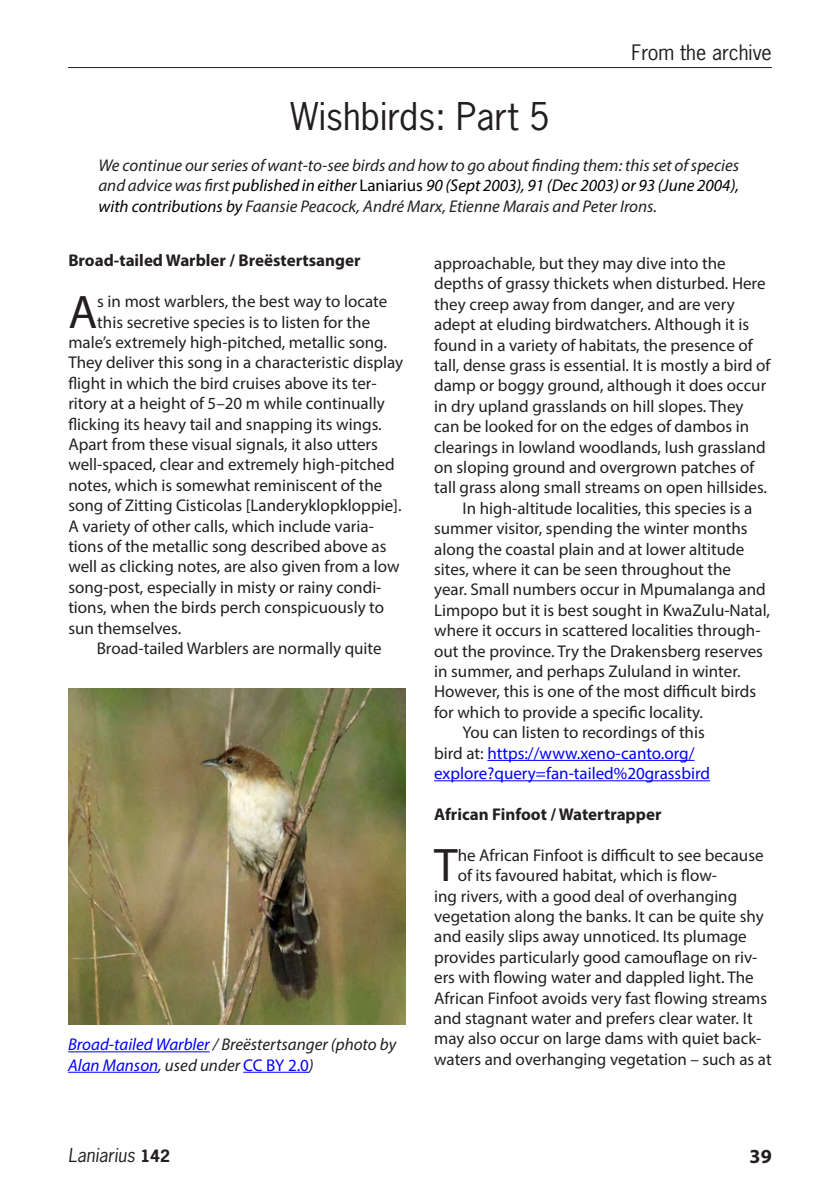
<style>
.page{position:relative;width:840px;height:1191px;background:#fff}
.page>*{position:absolute;margin:0;border:0;box-sizing:border-box;transform-origin:0 0}
.drop_cap_body_text{font:47.2px "Myriad Pro";color:#231f20}
.headline{font:36px "News Gothic Std";color:#231f20}
.author{font:20px "News Gothic Std";color:#231f20}
.t1{font:700 20px "Myriad Pro";color:#231f20}
.t2{font:italic 18px "News Gothic Std";color:#231f20}
.drop_cap_body_text-2{font:17px "Myriad Pro";color:#231f20}
.body_text_new{font:17px/20.4px "Myriad Pro";color:#231f20}
.body_text_no_indent{font:italic 17px/20.4px "Myriad Pro";color:#231f20;text-align:justify}
.body_text_new-2{font:17px/20.4px "Myriad Pro";color:#00f}
.bold{font:700 17px "Myriad Pro";color:#231f20}
.s1{color:#000}
.s2{font-style:normal;color:#000}
.s3{color:#231f20}
.s4{color:#00f}
.s5{font-style:normal;color:#00f}
.s6{font-weight:700;font-style:normal;font-size:16px}
</style>
<div class="page">
<hr style="left:68px;top:67px;width:703px;height:1px;background:#231f20">
<hr style="left:487px;top:760px;width:207px;height:1px;background:#00f">
<hr style="left:434px;top:780px;width:275px;height:1px;background:#00f">
<img style="left:68px;top:688px;width:337px;height:336px">
<hr style="left:68px;top:1051px;width:141px;height:1px;background:#00f">
<hr style="left:68px;top:1071px;width:90px;height:1px;background:#00f">
<hr style="left:243px;top:1071px;width:66px;height:1px;background:#00f">
<p class="author" style="left:631px;top:40px;width:142px">From the archive</p>
<p class="headline" style="left:290px;top:93px;width:261px">Wishbirds: Part 5</p>
<p class="body_text_no_indent" style="left:98px;top:155px;width:642px">We continue our series of want-to-see birds and how to go about finding them: this set of species and advice was first <span class="s1">published in either</span> <span class="s2">Laniarius</span> <span class="s1">90 (Sept 2003), 91 (Dec 2003) or 93 (June 2004), with contributions by</span> Faansie Peacock, André Marx, Etienne Marais and Peter Irons.</p>
<p class="bold" style="left:68px;top:249px;width:293px">Broad-tailed Warbler / Breëstertsanger</p>
<p class="drop_cap_body_text" style="left:68px;top:282px;width:30px">A</p>
<p class="drop_cap_body_text-2" style="left:97px;top:291px;width:291px">s in most warblers, the best way to locate</p>
<p class="body_text_new" style="left:434px;top:253px;width:337px">approachable, but they may dive into the depths of grassy thickets when disturbed. Here they creep away from danger, and are very adept at eluding birdwatchers. Although it is found in a variety of habitats, the presence of tall, dense grass is essential. It is mostly a bird of damp or boggy ground, although it does occur in dry upland grasslands on hill slopes. They can be looked for on the edges of dambos in clearings in lowland woodlands, lush grassland on sloping ground and overgrown patches of tall grass along small streams on open hillsides.</p>
<p class="body_text_new" style="left:434px;top:497px;width:337px;text-indent:28px">In high-altitude localities, this species is a summer visitor, spending the winter months along the coastal plain and at lower altitude sites, where it can be seen throughout the<br>year. Small numbers occur in Mpumalanga and Limpopo but it is best sought in KwaZulu-Natal, where it occurs in scattered localities through&shy;out the province. Try the Drakensberg reserves in summer, and perhaps Zululand in winter.<br>However, this is one of the most difficult birds for which to provide a specific locality.</p>
<p class="body_text_new-2" style="left:434px;top:722px;width:277px;text-indent:28px"><span class="s3">You can listen to recordings of this bird at:</span> https://www.xeno-canto.org/ explore?query=fan-tailed%20grassbird</p>
<p class="bold" style="left:434px;top:803px;width:229px">African Finfoot / Watertrapper</p>
<p class="drop_cap_body_text" style="left:434px;top:836px;width:25px">T</p>
<p class="drop_cap_body_text-2" style="left:457px;top:844px;width:307px">he African Finfoot is difficult to see because</p>
<p class="drop_cap_body_text-2" style="left:97px;top:311px;width:274px">this secretive species is to listen for the</p>
<p class="drop_cap_body_text-2" style="left:68px;top:332px;width:320px">male’s extremely high-pitched, metallic song.</p>
<p class="drop_cap_body_text-2" style="left:68px;top:352px;width:336px">They deliver this song in a characteristic display</p>
<p class="drop_cap_body_text-2" style="left:68px;top:372px;width:309px">flight in which the bird cruises above its ter-</p>
<p class="drop_cap_body_text-2" style="left:68px;top:393px;width:318px">ritory at a height of 5–20 m while continually</p>
<p class="drop_cap_body_text-2" style="left:68px;top:413px;width:315px">flicking its heavy tail and snapping its wings.</p>
<p class="drop_cap_body_text-2" style="left:68px;top:434px;width:311px">Apart from these visual signals, it also utters</p>
<p class="drop_cap_body_text-2" style="left:68px;top:454px;width:327px">well-spaced, clear and extremely high-pitched</p>
<p class="drop_cap_body_text-2" style="left:68px;top:474px;width:315px">notes, which is somewhat reminiscent of the</p>
<p class="drop_cap_body_text-2" style="left:68px;top:495px;width:334px">song of Zitting Cisticolas [Landeryklopkloppie].</p>
<p class="drop_cap_body_text-2" style="left:68px;top:515px;width:307px">A variety of other calls, which include varia-</p>
<p class="drop_cap_body_text-2" style="left:68px;top:536px;width:319px">tions of the metallic song described above as</p>
<p class="drop_cap_body_text-2" style="left:68px;top:556px;width:333px">well as clicking notes, are also given from a low</p>
<p class="drop_cap_body_text-2" style="left:68px;top:576px;width:314px">song-post, especially in misty or rainy condi-</p>
<p class="drop_cap_body_text-2" style="left:68px;top:597px;width:317px">tions, when the birds perch conspicuously to</p>
<p class="drop_cap_body_text-2" style="left:68px;top:617px;width:114px">sun themselves.</p>
<p class="body_text_new" style="left:97px;top:638px;width:286px">Broad-tailed Warblers are normally quite</p>
<p class="drop_cap_body_text-2" style="left:457px;top:865px;width:261px">of its favoured habitat, which is flow-</p>
<p class="drop_cap_body_text-2" style="left:434px;top:885px;width:304px">ing rivers, with a good deal of overhanging</p>
<p class="drop_cap_body_text-2" style="left:434px;top:905px;width:331px">vegetation along the banks. It can be quite shy</p>
<p class="drop_cap_body_text-2" style="left:434px;top:926px;width:314px">and easily slips away unnoticed. Its plumage</p>
<p class="drop_cap_body_text-2" style="left:434px;top:946px;width:324px">provides particularly good camouflage on riv-</p>
<p class="drop_cap_body_text-2" style="left:434px;top:967px;width:321px">ers with flowing water and dappled light. The</p>
<p class="drop_cap_body_text-2" style="left:434px;top:987px;width:334px">African Finfoot avoids very fast flowing streams</p>
<p class="drop_cap_body_text-2" style="left:434px;top:1007px;width:320px">and stagnant water and prefers clear water. It</p>
<p class="drop_cap_body_text-2" style="left:434px;top:1028px;width:328px">may also occur on large dams with quiet back-</p>
<p class="drop_cap_body_text-2" style="left:434px;top:1048px;width:339px">waters and overhanging vegetation – such as at</p>
<p class="body_text_no_indent" style="left:68px;top:1034px;width:329px"><span class="s4">Broad-tailed Warbler</span> / Breëstertsanger (photo by<br><span class="s4">Alan Manson</span>, used under <span class="s5">CC BY 2.0</span>)</p>
<p class="t2" style="left:68px;top:1144px;width:104px">Laniarius <span class="s6">142</span></p>
<p class="t1" style="left:749px;top:1143px;width:24px">39</p>
</div>
